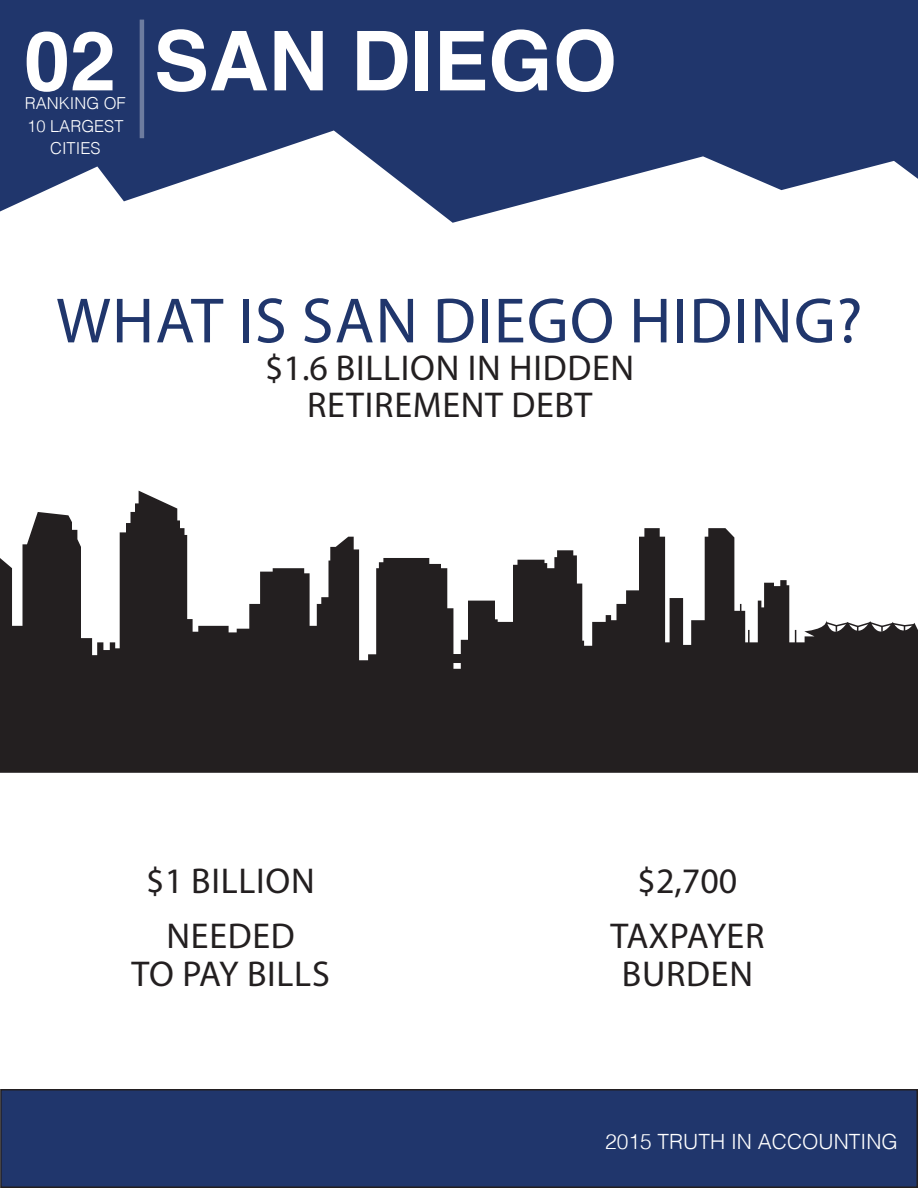
<style>
.page{position:relative;width:918px;height:1188px;background:#fff}
.page>*{position:absolute;margin:0;border:0;box-sizing:border-box;transform-origin:0 0}
.t1{font:700 82.5px "Helvetica";color:#fff}
.t2{font:64.5px "Myriad Pro";letter-spacing:.02em;color:#20366c}
.t3{font:36px/37.5px "Myriad Pro";letter-spacing:.02em;color:#231f20;text-align:center}
.t4{font:36px/55.5px "Myriad Pro";color:#231f20;text-align:center}
.t5{font:300 21px "Helvetica";color:#fff}
.t6{font:300 16.5px/22.2px "Helvetica";color:#fff;text-align:center}
</style>
<div class="page">
<div style="left:1px;top:1090px;width:916px;height:97px;background:#20366c"></div>
<div style="left:0;top:1089px;width:918px;height:99px;border:2px solid #231f20"></div>
<svg style="left:0;top:0;width:918px;height:223px;fill:#20366c"></svg>
<hr style="left:140px;top:20px;width:4px;height:118px;background:#6d7c9f">
<svg style="left:0;top:491px;width:918px;height:282px;fill:#231f20"></svg>
<svg style="left:748px;top:630px;width:2px;height:15px"></svg>
<svg style="left:795px;top:630px;width:1px;height:15px"></svg>
<div style="left:447px;top:654px;width:19px;height:9px;background:#231f20"></div>
<svg style="left:825px;top:621px;width:91px;height:16px"></svg>
<h1 class="t1" style="left:24px;top:27px;width:594px">02 SAN DIEGO</h1>
<p class="t6" style="left:25px;top:94px;width:102px">RANKING OF<br>10 LARGEST<br>CITIES</p>
<h2 class="t2" style="left:56px;top:281px;width:808px">WHAT IS SAN DIEGO HIDING?</h2>
<p class="t3" style="left:265px;top:348px;width:371px">$1.6 BILLION IN HIDDEN<br>RETIREMENT DEBT</p>
<p class="t3" style="left:146px;top:861px;width:170px">$1 BILLION</p>
<p class="t4" style="left:610px;top:852px;width:155px">$2,700<br>TAXPAYER</p>
<p class="t3" style="left:622px;top:954px;width:133px">BURDEN</p>
<p class="t3" style="left:132px;top:917px;width:200px">NEEDED<br>TO PAY BILLS</p>
<p class="t5" style="left:605px;top:1133px;width:294px">2015 TRUTH IN ACCOUNTING</p>
</div>
